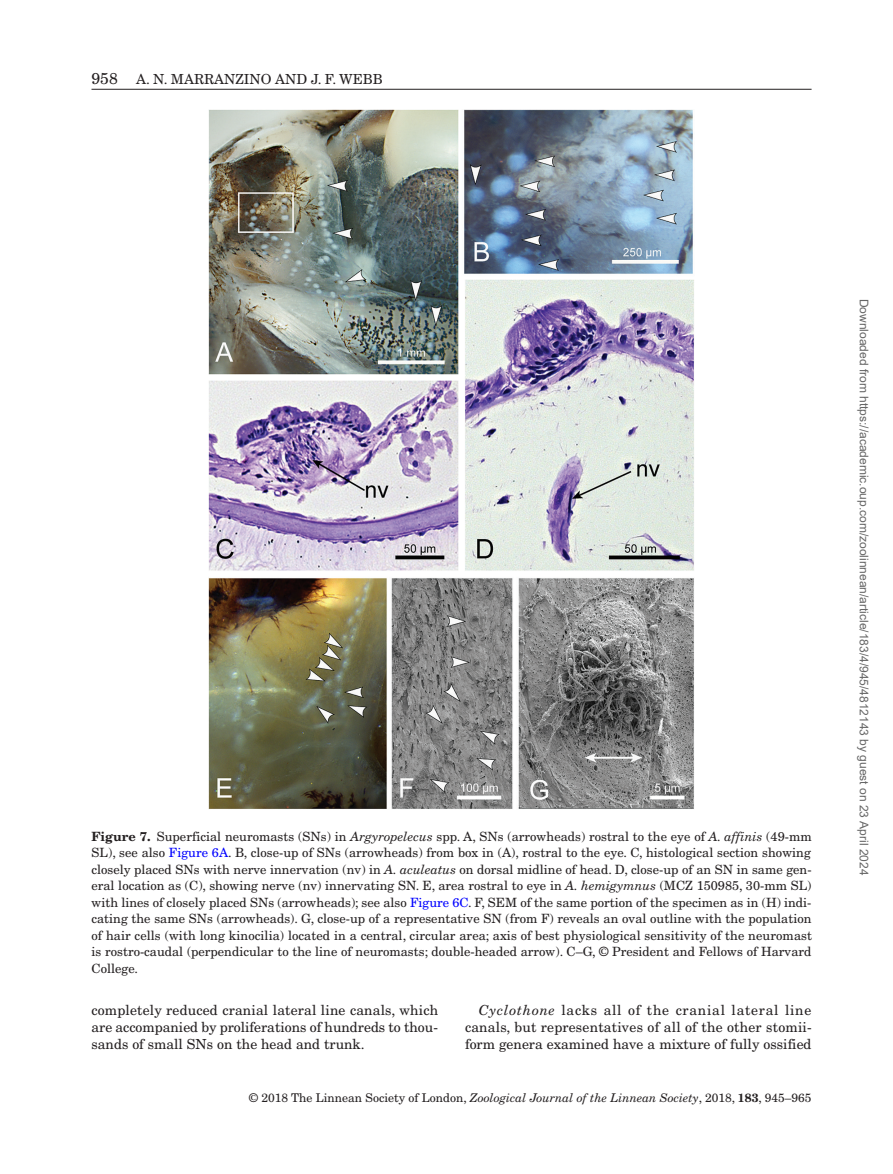
<style>
.page{position:relative;width:893px;height:1174px;background:#fff}
.page>*{position:absolute;margin:0;border:0;box-sizing:border-box;transform-origin:0 0}
.t1{font:13.8px/17.2px "New Century Schlbk";color:#231f20;text-align:justify}
.t2{font:12.75px/16.5px "New Century Schlbk";color:#231f20;text-align:justify}
.t3{font:12px "Arial";color:#666}
.t4{font:12px "New Century Schlbk";color:#231f20}
.s1{font-size:15.75px}
.s2{font-weight:700}
.s3{font-style:italic}
.s4{color:#00f}
</style>
<div class="page">
<hr style="left:92px;top:89px;width:720px;height:1px;background:#231f20">
<img style="left:208px;top:110px;width:486px;height:699px">
<p class="t1" style="left:92px;top:70px;width:293px"><span class="s1">958</span> A. N. MARRANZINO AND J. F. WEBB</p>
<p class="t2" style="left:91px;top:828px;width:722px"><span class="s2">Figure 7.</span> Superficial neuromasts (SNs) in <span class="s3">Argyropelecus</span> spp. A, SNs (arrowheads) rostral to the eye of <span class="s3">A. affinis</span> (49-mm SL), see also <span class="s4">Figure 6A</span>. B, close-up of SNs (arrowheads) from box in (A), rostral to the eye. C, histological section showing closely placed SNs with nerve innervation (nv) in <span class="s3">A. aculeatus</span> on dorsal midline of head. D, close-up of an SN in same gen&shy;eral location as (C), showing nerve (nv) innervating SN. E, area rostral to eye in <span class="s3">A. hemigymnus</span> (MCZ 150985, 30-mm SL) with lines of closely placed SNs (arrowheads); see also <span class="s4">Figure 6C</span>. F, SEM of the same portion of the specimen as in (H) indi&shy;cating the same SNs (arrowheads). G, close-up of a representative SN (from F) reveals an oval outline with the population of hair cells (with long kinocilia) located in a central, circular area; axis of best physiological sensitivity of the neuromast is rostro-caudal (perpendicular to the line of neuromasts; double-headed arrow). C–G, © President and Fellows of Harvard College.</p>
<p class="t1" style="left:92px;top:1001px;width:348px">completely reduced cranial lateral line canals, which are accompanied by proliferations of hundreds to thou&shy;sands of small SNs on the head and trunk.</p>
<p class="t1" style="left:465px;top:1001px;width:348px;text-indent:14px"><span class="s3">Cyclothone</span> lacks all of the cranial lateral line canals, but representatives of all of the other stomii&shy;form genera examined have a mixture of fully ossified</p>
<p class="t4" style="left:249px;top:1090px;width:564px">© 2018 The Linnean Society of London, <span class="s3">Zoological Journal of the Linnean Society</span>, 2018, <span class="s2">183</span>, 945–965</p>
<p class="t3" style="left:868px;top:298px;width:578px;rotate:90deg">Downloaded from https://academic.oup.com/zoolinnean/article/183/4/945/4812143 by guest on 23 April 2024</p>
</div>
